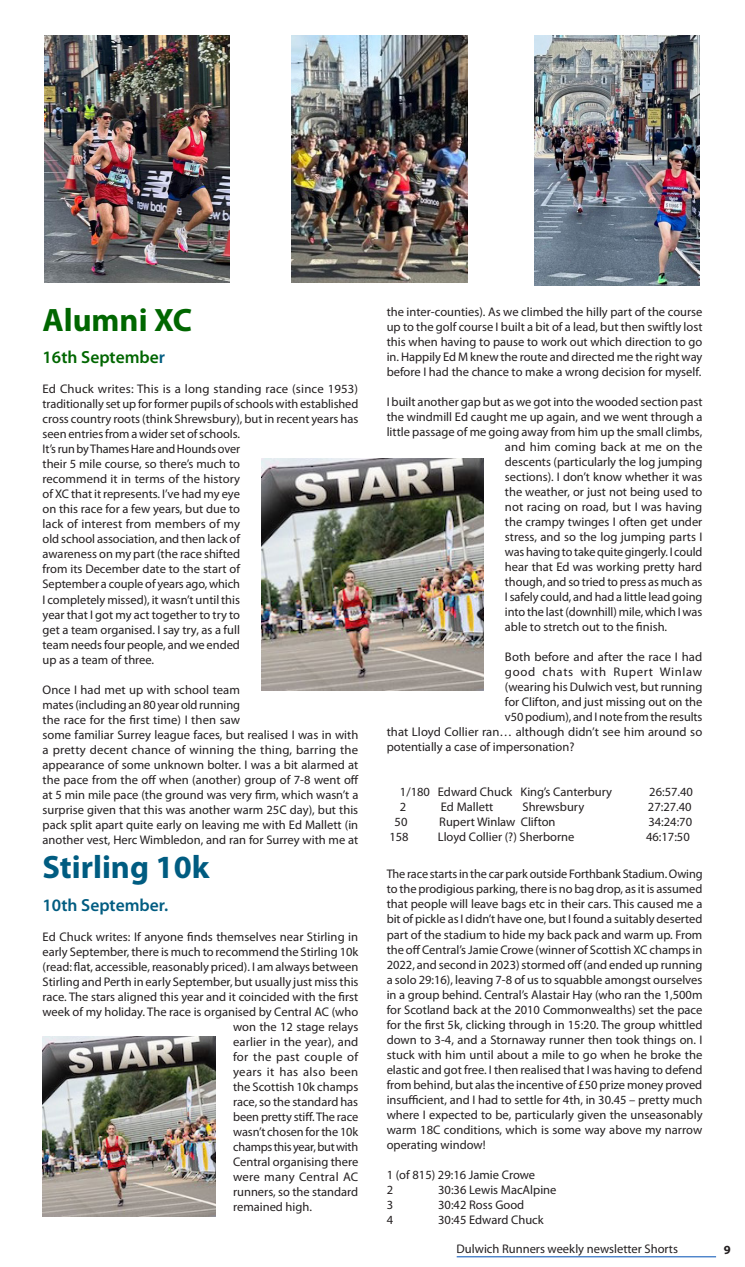
<style>
.page{position:relative;width:745px;height:1267px;background:#fff}
.page>*{position:absolute;margin:0;border:0;box-sizing:border-box;transform-origin:0 0}
.Heading_1_blue{font:700 32.5px "Myriad Pro";color:#005c81}
.Heading_1_blue-2{font:700 32.5px "Myriad Pro";color:#060}
.Blue_date{font:600 17.5px "Myriad Pro";color:#005c81}
.Blue_date-2{font:600 17.5px "Myriad Pro";color:#060}
.t1{font:12.5px/15px "Myriad Pro";color:#231f20}
.t2{font:12.5px "Myriad Pro";letter-spacing:.025em;color:#231f20}
.t3{font:12.5px "Myriad Pro";letter-spacing:.05em;color:#231f20}
.t4{font:700 12.5px "Myriad Pro";color:#231f20}
.s1{color:#005c81}
</style>
<div class="page">
<hr style="left:456px;top:1256px;width:259px;height:1px;background:#0050b4">
<img style="left:44px;top:35px;width:185px;height:248px">
<img style="left:534px;top:35px;width:165px;height:250px">
<img style="left:291px;top:35px;width:176px;height:248px">
<img style="left:261px;top:458px;width:222px;height:232px">
<img style="left:43px;top:1036px;width:172px;height:180px">
<p class="Heading_1_blue-2" style="left:43px;top:299px;width:151px">Alumni XC</p>
<p class="Blue_date-2" style="left:43px;top:346px;width:124px">16th Septembe<span class="s1">r</span></p>
<p class="t1" style="left:43px;top:381px;width:317px">Ed Chuck writes: This is a long standing race (since 1953) traditionally set up for former pupils of schools with established cross country roots (think Shrewsbury), but in recent years has seen entries from a wider set of schools.<br>It’s run by Thames Hare and Hounds over<br>their 5 mile course, so there’s much to<br>recommend it in terms of the history<br>of XC that it represents. I’ve had my eye<br>on this race for a few years, but due to<br>lack of interest from members of my<br>old school association, and then lack of<br>awareness on my part (the race shifted<br>from its December date to the start of<br>September a couple of years ago, which<br>I completely missed), it wasn’t until this<br>year that I got my act together to try to<br>get a team organised. I say try, as a full<br>team needs four people, and we ended<br>up as a team of three.</p>
<p class="t1" style="left:43px;top:681px;width:317px">Once I had met up with school team<br>mates (including an 80 year old running<br>the race for the first time) I then saw<br>some familiar Surrey league faces, but realised I was in with a pretty decent chance of winning the thing, barring the appearance of some unknown bolter. I was a bit alarmed at the pace from the off when (another) group of 7-8 went off at 5 min mile pace (the ground was very firm, which wasn’t a surprise given that this was another warm 25C day), but this pack split apart quite early on leaving me with Ed Mallett (in another vest, Herc Wimbledon, and ran for Surrey with me at</p>
<p class="Heading_1_blue" style="left:43px;top:846px;width:168px">Stirling 10k</p>
<p class="Blue_date" style="left:43px;top:894px;width:127px">10th September.</p>
<p class="t1" style="left:43px;top:929px;width:317px">Ed Chuck writes: If anyone finds themselves near Stirling in</p>
<p class="t1" style="left:43px;top:944px;width:317px">early September, there is much to recommend the Stirling 10k</p>
<p class="t1" style="left:43px;top:959px;width:317px">(read: flat, accessible, reasonably priced). I am always between</p>
<p class="t1" style="left:43px;top:974px;width:317px">Stirling and Perth in early September, but usually just miss this</p>
<p class="t1" style="left:43px;top:989px;width:317px">race. The stars aligned this year and it coincided with the first</p>
<p class="t1" style="left:43px;top:1004px;width:317px">week of my holiday. The race is organised by Central AC (who</p>
<p class="t1" style="left:233px;top:1019px;width:127px">won the 12 stage relays</p>
<p class="t1" style="left:233px;top:1034px;width:127px">earlier in the year), and</p>
<p class="t2" style="left:233px;top:1049px;width:127px">for the past couple of</p>
<p class="t2" style="left:233px;top:1064px;width:127px">years it has also been</p>
<p class="t1" style="left:233px;top:1079px;width:127px">the Scottish 10k champs</p>
<p class="t1" style="left:233px;top:1094px;width:126px">race, so the standard has</p>
<p class="t1" style="left:233px;top:1109px;width:127px">been pretty stiff. The race</p>
<p class="t1" style="left:233px;top:1124px;width:126px">wasn’t chosen for the 10k</p>
<p class="t1" style="left:233px;top:1139px;width:127px">champs this year, but with</p>
<p class="t1" style="left:233px;top:1154px;width:127px">Central organising there</p>
<p class="t1" style="left:233px;top:1169px;width:127px">were many Central AC</p>
<p class="t1" style="left:233px;top:1184px;width:127px">runners, so the standard</p>
<p class="t1" style="left:233px;top:1199px;width:80px">remained high.</p>
<p class="t1" style="left:386px;top:304px;width:317px;text-align:justify">the inter-counties). As we climbed the hilly part of the course up to the golf course I built a bit of a lead, but then swiftly lost this when having to pause to work out which direction to go in. Happily Ed M knew the route and directed me the right way before I had the chance to make a wrong decision for myself.</p>
<p class="t1" style="left:386px;top:394px;width:317px">I built another gap but as we got into the wooded section past</p>
<p class="t1" style="left:386px;top:409px;width:317px">the windmill Ed caught me up again, and we went through a</p>
<p class="t1" style="left:386px;top:424px;width:317px">little passage of me going away from him up the small climbs,</p>
<p class="t1" style="left:504px;top:439px;width:199px">and him coming back at me on the</p>
<p class="t1" style="left:504px;top:454px;width:199px">descents (particularly the log jumping</p>
<p class="t1" style="left:504px;top:469px;width:199px">sections). I don’t know whether it was</p>
<p class="t1" style="left:504px;top:484px;width:199px">the weather, or just not being used to</p>
<p class="t1" style="left:504px;top:499px;width:199px">not racing on road, but I was having</p>
<p class="t1" style="left:504px;top:514px;width:199px">the crampy twinges I often get under</p>
<p class="t1" style="left:504px;top:529px;width:199px">stress, and so the log jumping parts I</p>
<p class="t1" style="left:504px;top:544px;width:199px">was having to take quite gingerly. I could</p>
<p class="t1" style="left:504px;top:559px;width:199px">hear that Ed was working pretty hard</p>
<p class="t1" style="left:504px;top:574px;width:199px">though, and so tried to press as much as</p>
<p class="t1" style="left:504px;top:589px;width:199px">I safely could, and had a little lead going</p>
<p class="t1" style="left:504px;top:604px;width:199px">into the last (downhill) mile, which I was</p>
<p class="t1" style="left:504px;top:619px;width:164px">able to stretch out to the finish.</p>
<p class="t1" style="left:504px;top:649px;width:199px">Both before and after the race I had</p>
<p class="t3" style="left:504px;top:664px;width:199px">good chats with Rupert Winlaw</p>
<p class="t1" style="left:504px;top:679px;width:199px">(wearing his Dulwich vest, but running</p>
<p class="t1" style="left:504px;top:694px;width:199px">for Clifton, and just missing out on the</p>
<p class="t1" style="left:504px;top:709px;width:199px">v50 podium), and I note from the results</p>
<p class="t1" style="left:386px;top:724px;width:317px">that Lloyd Collier ran… although didn’t see him around so</p>
<p class="t1" style="left:386px;top:739px;width:189px">potentially a case of impersonation?</p>
<p class="t1" style="left:399px;top:784px;width:213px">1/180 Edward Chuck King’s Canterbury</p>
<p class="t1" style="left:649px;top:784px;width:45px">26:57.40</p>
<p class="t1" style="left:399px;top:799px;width:8px">2</p>
<p class="t1" style="left:440px;top:799px;width:54px">Ed Mallett</p>
<p class="t1" style="left:522px;top:799px;width:63px">Shrewsbury</p>
<p class="t1" style="left:647px;top:799px;width:45px">27:27.40</p>
<p class="t1" style="left:394px;top:814px;width:14px">50</p>
<p class="t1" style="left:439px;top:814px;width:118px">Rupert Winlaw Clifton</p>
<p class="t1" style="left:648px;top:814px;width:45px">34:24:70</p>
<p class="t1" style="left:389px;top:829px;width:21px">158</p>
<p class="t1" style="left:437px;top:829px;width:138px">Lloyd Collier (?) Sherborne</p>
<p class="t1" style="left:645px;top:829px;width:45px">46:17:50</p>
<p class="t1" style="left:386px;top:866px;width:317px;text-align:justify">The race starts in the car park outside Forthbank Stadium. Owing to the prodigious parking, there is no bag drop, as it is assumed that people will leave bags etc in their cars. This caused me a bit of pickle as I didn’t have one, but I found a suitably deserted part of the stadium to hide my back pack and warm up. From the off Central’s Jamie Crowe (winner of Scottish XC champs in 2022, and second in 2023) stormed off (and ended up running a solo 29:16), leaving 7-8 of us to squabble amongst ourselves in a group behind. Central’s Alastair Hay (who ran the 1,500m for Scotland back at the 2010 Commonwealths) set the pace for the first 5k, clicking through in 15:20. The group whittled down to 3-4, and a Stornaway runner then took things on. I stuck with him until about a mile to go when he broke the elastic and got free. I then realised that I was having to defend from behind, but alas the incentive of £50 prize money proved insufficient, and I had to settle for 4th, in 30.45 – pretty much where I expected to be, particularly given the unseasonably warm 18C conditions, which is some way above my narrow operating window!</p>
<p class="t1" style="left:386px;top:1166px;width:150px">1 (of 815) 29:16 Jamie Crowe</p>
<p class="t1" style="left:386px;top:1181px;width:8px">2</p>
<p class="t1" style="left:438px;top:1181px;width:120px">30:36 Lewis MacAlpine</p>
<p class="t1" style="left:386px;top:1196px;width:8px">3</p>
<p class="t1" style="left:438px;top:1196px;width:87px">30:42 Ross Good</p>
<p class="t1" style="left:386px;top:1211px;width:8px">4</p>
<p class="t1" style="left:438px;top:1211px;width:107px">30:45 Edward Chuck</p>
<p class="t1" style="left:456px;top:1241px;width:223px">Dulwich Runners weekly newsletter Shorts</p>
<p class="t4" style="left:723px;top:1241px;width:8px">9</p>
</div>
